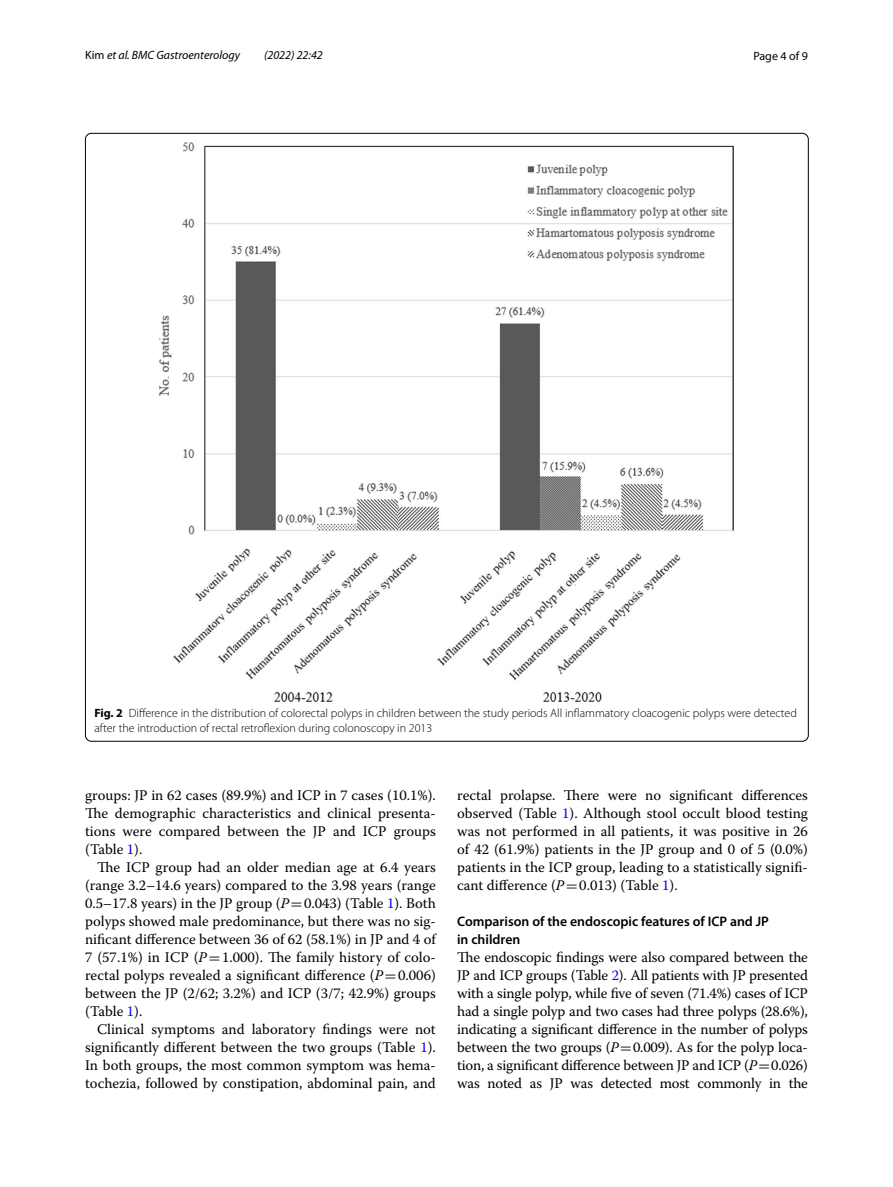
<style>
.page{position:relative;width:893px;height:1187px;background:#fff}
.page>*{position:absolute;margin:0;border:0;box-sizing:border-box;transform-origin:0 0}
.t1{font:14.7px/18px "Warnock Pro";color:#000;text-align:justify}
.t2{font:600 13.8px/18px "Myriad Pro";color:#000}
.t3{font:300 12px/15px "Myriad Pro";color:#000}
.t4{font:italic 12px "Myriad Pro";color:#000}
.t5{font:12px "Myriad Pro";color:#000}
.s1{font-style:normal}
.s2{font-weight:700}
.s3{color:#00f}
.s4{font-style:italic}
.s5{font-family:"MTSY"}
</style>
<div class="page">
<img style="left:160px;top:142px;width:574px;height:559px">
<p class="t4" style="left:85px;top:48px;width:157px"><span class="s1">Kim</span> et al. BMC Gastroenterology</p>
<p class="t4" style="left:264px;top:48px;width:60px">(2022) 22:42</p>
<p class="t5" style="left:753px;top:48px;width:56px">Page 4 of 9</p>
<p class="t3" style="left:94px;top:705px;width:704px"><span class="s2">Fig. 2</span> Difference in the distribution of colorectal polyps in children between the study periods All inflammatory cloacogenic polyps were detected after the introduction of rectal retroflexion during colonoscopy in 2013</p>
<p class="t1" style="left:85px;top:785px;width:352px">groups: JP in 62 cases (89.9%) and ICP in 7 cases (10.1%).<br>The demographic characteristics and clinical presenta&shy;tions were compared between the JP and ICP groups (Table <span class="s3">1</span>).</p>
<p class="t1" style="left:85px;top:857px;width:352px;text-indent:12px">The ICP group had an older median age at 6.4 years (range 3.2–14.6 years) compared to the 3.98 years (range 0.5–17.8 years) in the JP group (<span class="s4">P</span><span class="s5">=</span>0.043) (Table <span class="s3">1</span>). Both polyps showed male predominance, but there was no sig&shy;nificant difference between 36 of 62 (58.1%) in JP and 4 of 7 (57.1%) in ICP (<span class="s4">P</span><span class="s5">=</span>1.000). The family history of colo&shy;rectal polyps revealed a significant difference (<span class="s4">P</span><span class="s5">=</span>0.006) between the JP (2/62; 3.2%) and ICP (3/7; 42.9%) groups (Table <span class="s3">1</span>).</p>
<p class="t1" style="left:85px;top:1019px;width:352px;text-indent:12px">Clinical symptoms and laboratory findings were not significantly different between the two groups (Table <span class="s3">1</span>).<br>In both groups, the most common symptom was hema&shy;tochezia, followed by constipation, abdominal pain, and</p>
<p class="t1" style="left:457px;top:785px;width:352px">rectal prolapse. There were no significant differences observed (Table <span class="s3">1</span>). Although stool occult blood testing was not performed in all patients, it was positive in 26 of 42 (61.9%) patients in the JP group and 0 of 5 (0.0%) patients in the ICP group, leading to a statistically signifi&shy;cant difference (<span class="s4">P</span><span class="s5">=</span>0.013) (Table <span class="s3">1</span>).</p>
<p class="t2" style="left:457px;top:911px;width:313px">Comparison of the endoscopic features of ICP and JP in children</p>
<p class="t1" style="left:457px;top:947px;width:352px">The endoscopic findings were also compared between the JP and ICP groups (Table <span class="s3">2</span>). All patients with JP presented with a single polyp, while five of seven (71.4%) cases of ICP had a single polyp and two cases had three polyps (28.6%), indicating a significant difference in the number of polyps between the two groups (<span class="s4">P</span><span class="s5">=</span>0.009). As for the polyp loca&shy;tion, a significant difference between JP and ICP (<span class="s4">P</span><span class="s5">=</span>0.026) was noted as JP was detected most commonly in the</p>
</div>
